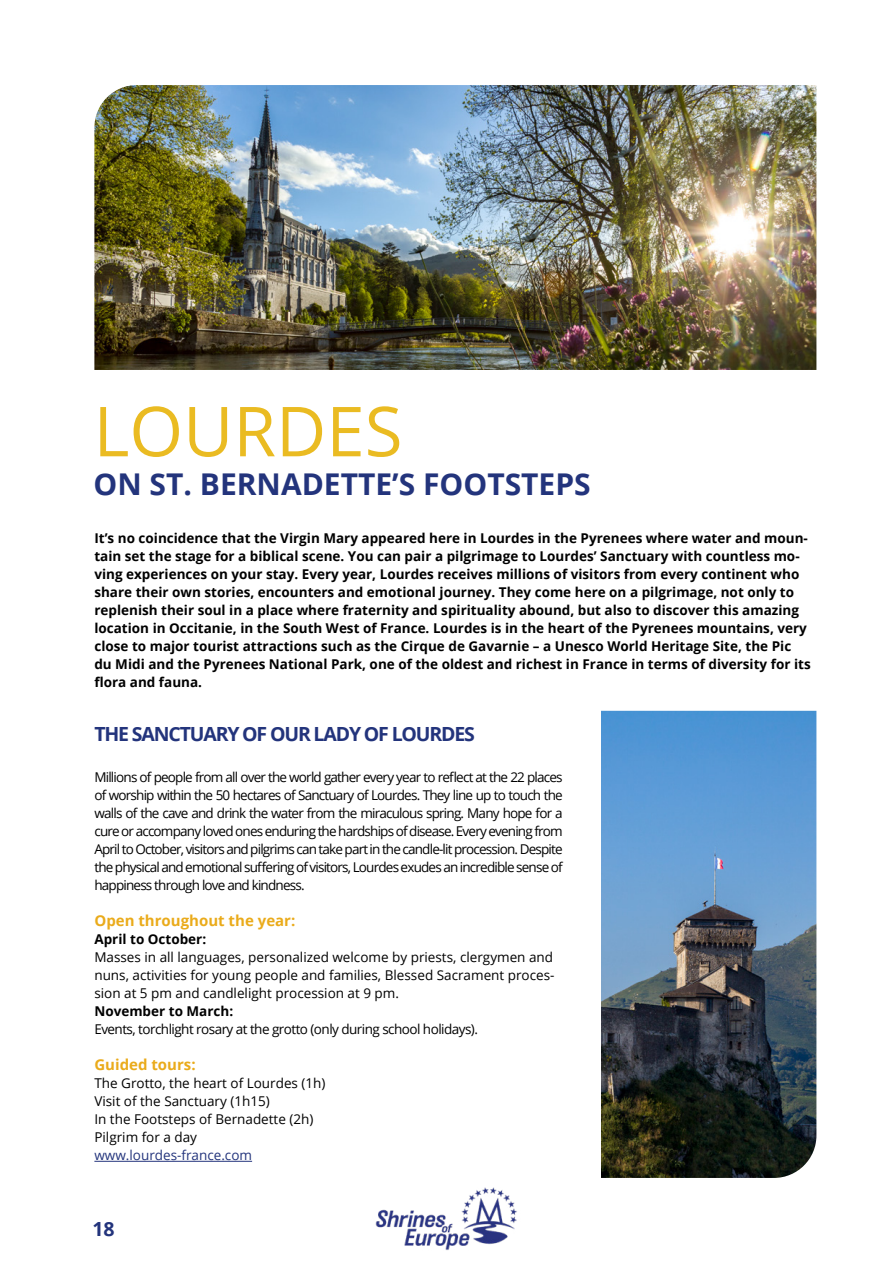
<style>
.page{position:relative;width:893px;height:1263px;background:#fff}
.page>*{position:absolute;margin:0;border:0;box-sizing:border-box;transform-origin:0 0}
.t1{font:69px "Open Sans";color:#eabb22}
.t2{font:700 30px "Open Sans";color:#23347c}
.t3{font:700 19.5px "Open Sans";letter-spacing:-.06em;color:#23347c}
.t4{font:700 15px "Open Sans";color:#eaab1b}
.t5{font:700 13.5px/18px "Open Sans";color:#000}
.t6{font:13.5px/18px "Open Sans";color:#000;text-align:justify}
.t7{font:13.5px "Open Sans";letter-spacing:-.04em;color:#000}
.t8{font:13.5px "Open Sans";color:#23347c}
</style>
<div class="page">
<img style="left:375px;top:1187px;width:142px;height:63px">
<img style="left:601px;top:711px;width:215px;height:467px">
<img style="left:94px;top:85px;width:722px;height:285px">
<hr style="left:94px;top:1161px;width:158px;height:1px;background:#23347c">
<p class="t1" style="left:94px;top:384px;width:310px">LOURDES</p>
<p class="t2" style="left:94px;top:463px;width:499px">ON ST. BERNADETTE’S FOOTSTEPS</p>
<p class="t5" style="left:94px;top:529px;width:718px">It’s no coincidence that the Virgin Mary appeared here in Lourdes in the Pyrenees where water and moun&shy;tain set the stage for a biblical scene. You can pair a pilgrimage to Lourdes’ Sanctuary with countless mo&shy;ving experiences on your stay. Every year, Lourdes receives millions of visitors from every continent who share their own stories, encounters and emotional journey. They come here on a pilgrimage, not only to replenish their soul in a place where fraternity and spirituality abound, but also to discover this amazing location in Occitanie, in the South West of France. Lourdes is in the heart of the Pyrenees mountains, very close to major tourist attractions such as the Cirque de Gavarnie – a Unesco World Heritage Site, the Pic du Midi and the Pyrenees National Park, one of the oldest and richest in France in terms of diversity for its flora and fauna.</p>
<p class="t3" style="left:94px;top:720px;width:382px">THE SANCTUARY OF OUR LADY OF LOURDES</p>
<p class="t6" style="left:94px;top:768px;width:470px">Millions of people from all over the world gather every year to reflect at the 22 places of worship within the 50 hectares of Sanctuary of Lourdes. They line up to touch the walls of the cave and drink the water from the miraculous spring. Many hope for a cure or accompany loved ones enduring the hardships of disease. Every evening from April to October, visitors and pilgrims can take part in the candle-lit procession. Despite the physical and emotional suffering of visitors, Lourdes exudes an incredible sense of happiness through love and kindness.</p>
<p class="t4" style="left:94px;top:910px;width:202px">Open throughout the year:</p>
<p class="t5" style="left:94px;top:930px;width:113px">April to October:</p>
<p class="t6" style="left:94px;top:948px;width:462px">Masses in all languages, personalized welcome by priests, clergymen and nuns, activities for young people and families, Blessed Sacrament proces&shy;sion at 5 pm and candlelight procession at 9 pm.</p>
<p class="t5" style="left:94px;top:1002px;width:140px">November to March:</p>
<p class="t7" style="left:94px;top:1020px;width:385px">Events, torchlight rosary at the grotto (only during school holidays).</p>
<p class="t4" style="left:94px;top:1054px;width:103px">Guided tours:</p>
<p class="t6" style="left:94px;top:1074px;width:233px">The Grotto, the heart of Lourdes (1h)</p>
<p class="t6" style="left:94px;top:1092px;width:177px">Visit of the Sanctuary (1h15)</p>
<p class="t6" style="left:94px;top:1110px;width:221px">In the Footsteps of Bernadette (2h)</p>
<p class="t6" style="left:94px;top:1128px;width:104px">Pilgrim for a day</p>
<p class="t8" style="left:94px;top:1146px;width:159px">www.lourdes-france.com</p>
<h3 class="t3" style="left:92px;top:1215px;width:24px">18</h3>
</div>
